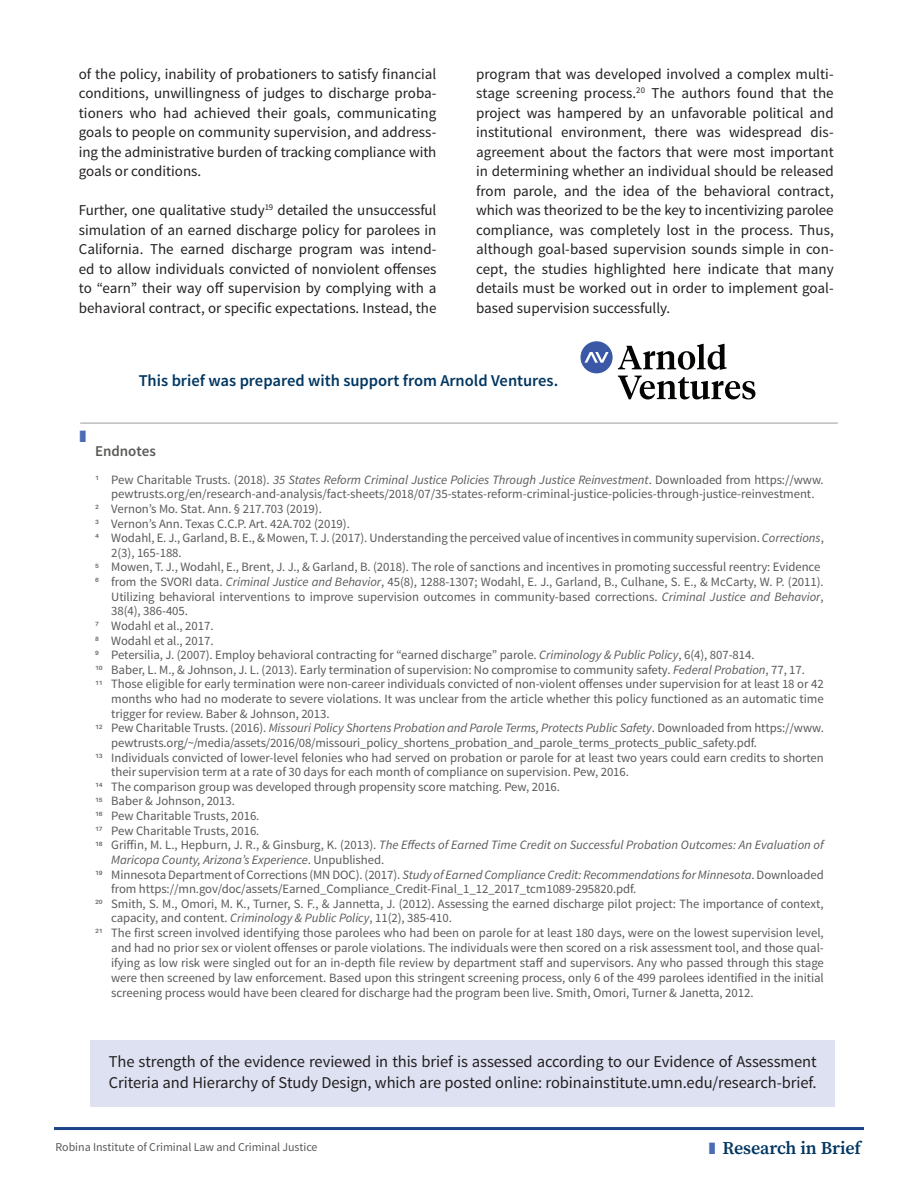
<style>
.page{position:relative;width:918px;height:1188px;background:#fff}
.page>*{position:absolute;margin:0;border:0;box-sizing:border-box;transform-origin:0 0}
.t1{font:600 18px "Source Serif Pro";letter-spacing:-.005em;color:#003661}
.t2{font:16.5px/21px "Source Sans Pro";letter-spacing:-.005em;color:#231f20}
.t3{font:600 16.5px "Source Sans Pro";color:#003661}
.t4{font:15px/19.5px "Source Sans Pro";color:#231f20;text-align:justify}
.t5{font:600 15px "Source Sans Pro";color:#5a5a59}
.t6{font:12.75px "Source Sans Pro";letter-spacing:-.005em;color:#5a5a59}
.t7{font:italic 12.75px "Source Sans Pro";letter-spacing:-.005em;color:#5a5a59}
.t8{font:12px "Source Sans Pro";letter-spacing:-.005em;color:#5a5a59}
.s1{font-style:normal}
.s2{font-style:italic}
</style>
<div class="page">
<hr style="left:54px;top:1127px;width:810px;height:3px;background:#1c4488">
<hr style="left:80px;top:423px;width:758px;height:1px;background:#9e9b9b">
<div style="left:581px;top:341px;width:32px;height:32px;background:#3a58a6;border-radius:50%"></div>
<svg style="left:585px;top:352px;width:24px;height:11px"></svg>
<svg style="left:618px;top:344px;width:137px;height:55px"></svg>
<div style="left:90px;top:1040px;width:745px;height:67px;background:#dde1f1"></div>
<p class="t4" style="left:79px;top:64px;width:359px">of the policy, inability of probationers to satisfy financial conditions, unwillingness of judges to discharge proba&shy;tioners who had achieved their goals, communicating goals to people on community supervision, and address&shy;ing the administrative burden of tracking compliance with goals or conditions.</p>
<p class="t4" style="left:79px;top:201px;width:359px">Further, one qualitative study<sup>19</sup> detailed the unsuccessful simulation of an earned discharge policy for parolees in California. The earned discharge program was intend&shy;ed to allow individuals convicted of nonviolent offenses to “earn” their way off supervision by complying with a behavioral contract, or specific expectations. Instead, the</p>
<p class="t4" style="left:476px;top:64px;width:359px">program that was developed involved a complex multi&shy;stage screening process.<sup>20</sup> The authors found that the project was hampered by an unfavorable political and institutional environment, there was widespread dis&shy;agreement about the factors that were most important in determining whether an individual should be released from parole, and the idea of the behavioral contract, which was theorized to be the key to incentivizing parolee compliance, was completely lost in the process. Thus, although goal-based supervision sounds simple in con&shy;cept, the studies highlighted here indicate that many details must be worked out in order to implement goal&shy;based supervision successfully.</p>
<p class="t3" style="left:139px;top:370px;width:421px">This brief was prepared with support from Arnold Ventures.</p>
<p class="t5" style="left:95px;top:442px;width:62px">Endnotes</p>
<p class="t7" style="left:95px;top:472px;width:730px"><sup>1</sup> <span class="s1">Pew Charitable Trusts. (2018).</span> 35 States Reform Criminal Justice Policies Through Justice Reinvestment<span class="s1">. Downloaded from https://www.</span></p>
<p class="t6" style="left:111px;top:486px;width:705px">pewtrusts.org/en/research-and-analysis/fact-sheets/2018/07/35-states-reform-criminal-justice-policies-through-justice-reinvestment.</p>
<p class="t6" style="left:95px;top:501px;width:228px"><sup>2</sup> Vernon’s Mo. Stat. Ann. § 217.703 (2019).</p>
<p class="t6" style="left:95px;top:515px;width:256px"><sup>3</sup> Vernon’s Ann. Texas C.C.P. Art. 42A.702 (2019).</p>
<p class="t6" style="left:95px;top:530px;width:730px"><sup>4</sup> Wodahl, E. J., Garland, B. E., &amp; Mowen, T. J. (2017). Understanding the perceived value of incentives in community supervision. <span class="s2">Corrections</span>,</p>
<p class="t6" style="left:111px;top:545px;width:72px">2(3), 165-188.</p>
<p class="t6" style="left:95px;top:559px;width:727px"><sup>5</sup> Mowen, T. J., Wodahl, E., Brent, J. J., &amp; Garland, B. (2018). The role of sanctions and incentives in promoting successful reentry: Evidence</p>
<p class="t6" style="left:95px;top:574px;width:730px"><sup>6</sup> from the SVORI data. <span class="s2">Criminal Justice and Behavior</span>, 45(8), 1288-1307; Wodahl, E. J., Garland, B., Culhane, S. E., &amp; McCarty, W. P. (2011).</p>
<p class="t6" style="left:111px;top:588px;width:714px">Utilizing behavioral interventions to improve supervision outcomes in community-based corrections. <span class="s2">Criminal Justice and Behavior</span>,</p>
<p class="t6" style="left:111px;top:603px;width:78px">38(4), 386-405.</p>
<p class="t6" style="left:95px;top:618px;width:120px"><sup>7</sup> Wodahl et al., 2017.</p>
<p class="t6" style="left:95px;top:632px;width:120px"><sup>8</sup> Wodahl et al., 2017.</p>
<p class="t6" style="left:95px;top:647px;width:661px"><sup>9</sup> Petersilia, J. (2007). Employ behavioral contracting for “earned discharge” parole. <span class="s2">Criminology &amp; Public Policy</span>, 6(4), 807-814.</p>
<p class="t6" style="left:95px;top:662px;width:711px"><sup>10</sup> Baber, L. M., &amp; Johnson, J. L. (2013). Early termination of supervision: No compromise to community safety. <span class="s2">Federal Probation</span>, 77, 17.</p>
<p class="t6" style="left:95px;top:676px;width:730px"><sup>11</sup> Those eligible for early termination were non-career individuals convicted of non-violent offenses under supervision for at least 18 or 42</p>
<p class="t6" style="left:111px;top:691px;width:714px">months who had no moderate to severe violations. It was unclear from the article whether this policy functioned as an automatic time</p>
<p class="t6" style="left:111px;top:705px;width:220px">trigger for review. Baber &amp; Johnson, 2013.</p>
<p class="t7" style="left:95px;top:720px;width:730px"><sup>12</sup> <span class="s1">Pew Charitable Trusts. (2016).</span> Missouri Policy Shortens Probation and Parole Terms, Protects Public Safety<span class="s1">. Downloaded from https://www.</span></p>
<p class="t6" style="left:111px;top:735px;width:647px">pewtrusts.org/~/media/assets/2016/08/missouri_policy_shortens_probation_and_parole_terms_protects_public_safety.pdf.</p>
<p class="t6" style="left:95px;top:749px;width:730px"><sup>13</sup> Individuals convicted of lower-level felonies who had served on probation or parole for at least two years could earn credits to shorten</p>
<p class="t6" style="left:111px;top:764px;width:519px">their supervision term at a rate of 30 days for each month of compliance on supervision. Pew, 2016.</p>
<p class="t6" style="left:95px;top:779px;width:467px"><sup>14</sup> The comparison group was developed through propensity score matching. Pew, 2016.</p>
<p class="t6" style="left:95px;top:793px;width:141px"><sup>15</sup> Baber &amp; Johnson, 2013.</p>
<p class="t6" style="left:95px;top:808px;width:166px"><sup>16</sup> Pew Charitable Trusts, 2016.</p>
<p class="t6" style="left:95px;top:822px;width:166px"><sup>17</sup> Pew Charitable Trusts, 2016.</p>
<p class="t7" style="left:95px;top:837px;width:730px"><sup>18</sup> <span class="s1">Griffin, M. L., Hepburn, J. R., &amp; Ginsburg, K. (2013).</span> The Effects of Earned Time Credit on Successful Probation Outcomes: An Evaluation of</p>
<p class="t7" style="left:111px;top:852px;width:275px">Maricopa County, Arizona’s Experience<span class="s1">. Unpublished.</span></p>
<p class="t6" style="left:95px;top:866px;width:730px"><sup>19</sup> Minnesota Department of Corrections (MN DOC). (2017). <span class="s2">Study of Earned Compliance Credit: Recommendations for Minnesota</span>. Downloaded</p>
<p class="t6" style="left:111px;top:881px;width:527px">from https://mn.gov/doc/assets/Earned_Compliance_Credit-Final_1_12_2017_tcm1089-295820.pdf.</p>
<p class="t6" style="left:95px;top:896px;width:730px"><sup>20</sup> Smith, S. M., Omori, M. K., Turner, S. F., &amp; Jannetta, J. (2012). Assessing the earned discharge pilot project: The importance of context,</p>
<p class="t6" style="left:111px;top:910px;width:342px">capacity, and content. <span class="s2">Criminology &amp; Public Policy</span>, 11(2), 385-410.</p>
<p class="t6" style="left:95px;top:925px;width:730px"><sup>21</sup> The first screen involved identifying those parolees who had been on parole for at least 180 days, were on the lowest supervision level,</p>
<p class="t6" style="left:111px;top:939px;width:714px">and had no prior sex or violent offenses or parole violations. The individuals were then scored on a risk assessment tool, and those qual-</p>
<p class="t6" style="left:111px;top:954px;width:714px">ifying as low risk were singled out for an in-depth file review by department staff and supervisors. Any who passed through this stage</p>
<p class="t6" style="left:111px;top:969px;width:714px">were then screened by law enforcement. Based upon this stringent screening process, only 6 of the 499 parolees identified in the initial</p>
<p class="t6" style="left:111px;top:984px;width:644px">screening process would have been cleared for discharge had the program been live. Smith, Omori, Turner &amp; Janetta, 2012.</p>
<p class="t2" style="left:109px;top:1051px;width:709px">The strength of the evidence reviewed in this brief is assessed according to our Evidence of Assessment<br>Criteria and Hierarchy of Study Design, which are posted online: robinainstitute.umn.edu/research-brief.</p>
<p class="t8" style="left:56px;top:1140px;width:264px">Robina Institute of Criminal Law and Criminal Justice</p>
<h1 class="t1" style="left:722px;top:1135px;width:140px">Research in Brief</h1>
</div>
